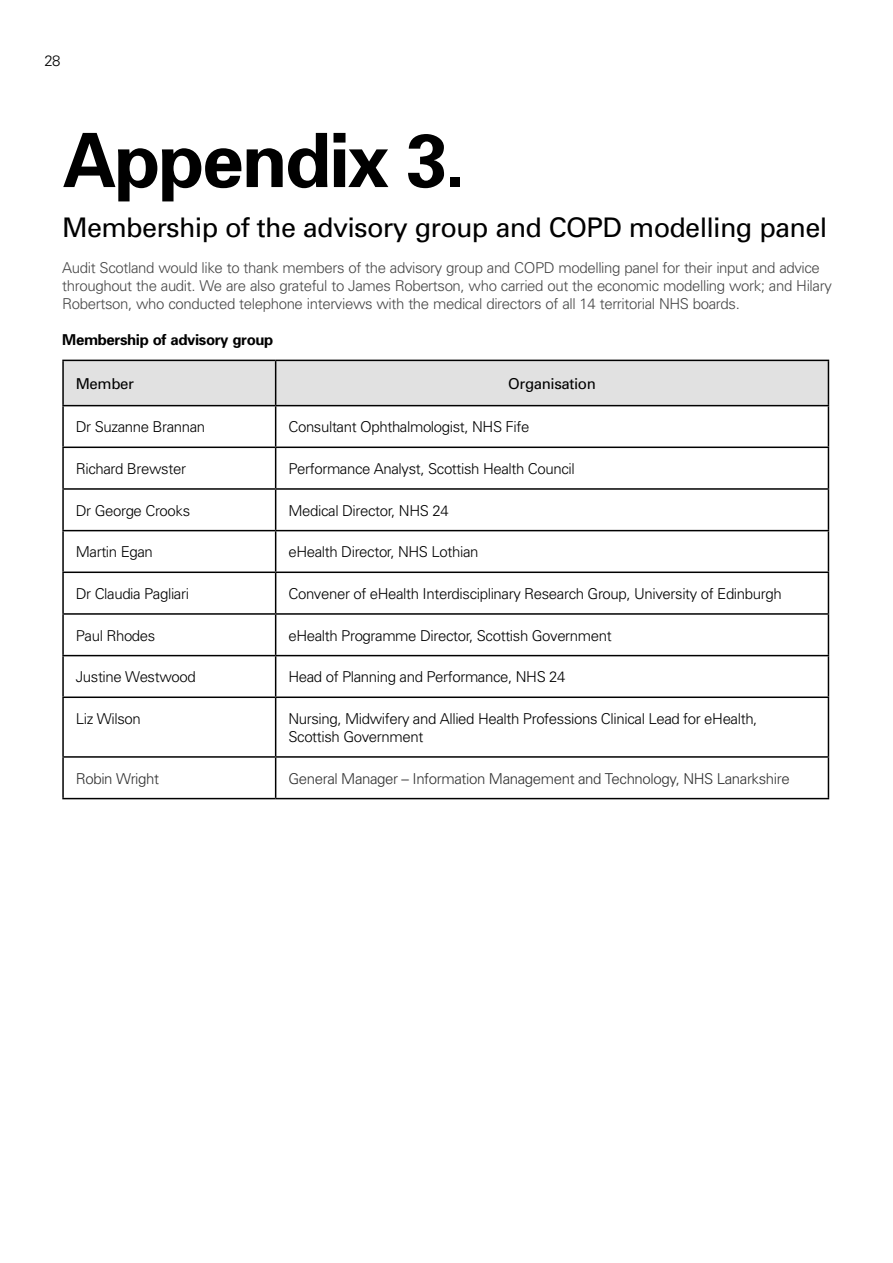
<style>
.page{position:relative;width:893px;height:1263px;background:#fff}
.page>*{position:absolute;margin:0;border:0;box-sizing:border-box;transform-origin:0 0}
.Chapter_heading{font:700 75px "Univers";letter-spacing:-.025em;color:#000}
.Appendix_-_Subheadin{font:27px "Univers";letter-spacing:-.025em;color:#000}
.Table_paragraph_-_10{font:300 15px/18px "Univers";letter-spacing:-.025em;color:#000}
.Paragraph{font:300 15px/18px "Univers";letter-spacing:-.025em;color:#474747}
.Table_paragraph_-_10-2{font:300 15px "Univers";letter-spacing:-.025em;color:#313131}
.Heading_3{font:700 15px "Univers";letter-spacing:-.025em;color:#000}
.Table_Heading_-_10pt{font:15px "Univers";letter-spacing:-.025em;color:#000}
</style>
<div class="page">
<div style="left:64px;top:361px;width:764px;height:44px;background:#e1e1e1"></div>
<svg style="left:64px;top:406px;width:764px;height:392px"></svg>
<hr style="left:62px;top:406px;width:2px;height:40px;background:#000">
<hr style="left:275px;top:406px;width:1px;height:40px;background:#000">
<hr style="left:828px;top:406px;width:1px;height:40px;background:#000">
<hr style="left:62px;top:446px;width:214px;height:2px;background:#000">
<hr style="left:62px;top:448px;width:2px;height:40px;background:#000">
<hr style="left:276px;top:446px;width:553px;height:2px;background:#000">
<hr style="left:275px;top:448px;width:1px;height:40px;background:#000">
<hr style="left:828px;top:448px;width:1px;height:40px;background:#000">
<hr style="left:62px;top:488px;width:214px;height:2px;background:#000">
<hr style="left:62px;top:490px;width:2px;height:40px;background:#000">
<hr style="left:276px;top:488px;width:553px;height:2px;background:#000">
<hr style="left:275px;top:490px;width:1px;height:40px;background:#000">
<hr style="left:828px;top:490px;width:1px;height:40px;background:#000">
<hr style="left:62px;top:530px;width:214px;height:1px;background:#000">
<hr style="left:62px;top:531px;width:2px;height:40px;background:#000">
<hr style="left:276px;top:530px;width:553px;height:1px;background:#000">
<hr style="left:275px;top:531px;width:1px;height:40px;background:#000">
<hr style="left:828px;top:531px;width:1px;height:40px;background:#000">
<hr style="left:62px;top:571px;width:214px;height:2px;background:#000">
<hr style="left:62px;top:573px;width:2px;height:40px;background:#000">
<hr style="left:276px;top:571px;width:553px;height:2px;background:#000">
<hr style="left:275px;top:573px;width:1px;height:40px;background:#000">
<hr style="left:828px;top:573px;width:1px;height:40px;background:#000">
<hr style="left:62px;top:613px;width:214px;height:2px;background:#000">
<hr style="left:62px;top:615px;width:2px;height:40px;background:#000">
<hr style="left:276px;top:613px;width:553px;height:2px;background:#000">
<hr style="left:275px;top:615px;width:1px;height:40px;background:#000">
<hr style="left:828px;top:615px;width:1px;height:40px;background:#000">
<hr style="left:62px;top:655px;width:214px;height:1px;background:#000">
<hr style="left:62px;top:656px;width:2px;height:40px;background:#000">
<hr style="left:276px;top:655px;width:553px;height:1px;background:#000">
<hr style="left:275px;top:656px;width:1px;height:40px;background:#000">
<hr style="left:828px;top:656px;width:1px;height:40px;background:#000">
<hr style="left:62px;top:696px;width:214px;height:2px;background:#000">
<hr style="left:62px;top:698px;width:2px;height:58px;background:#000">
<hr style="left:276px;top:696px;width:553px;height:2px;background:#000">
<hr style="left:275px;top:698px;width:1px;height:58px;background:#000">
<hr style="left:828px;top:698px;width:1px;height:58px;background:#000">
<hr style="left:62px;top:756px;width:214px;height:2px;background:#000">
<hr style="left:62px;top:758px;width:2px;height:40px;background:#000">
<hr style="left:276px;top:756px;width:553px;height:2px;background:#000">
<hr style="left:275px;top:758px;width:1px;height:40px;background:#000">
<hr style="left:828px;top:758px;width:1px;height:40px;background:#000">
<hr style="left:62px;top:798px;width:214px;height:1px;background:#000">
<hr style="left:276px;top:798px;width:553px;height:1px;background:#000">
<hr style="left:62px;top:360px;width:214px;height:1px;background:#000">
<hr style="left:62px;top:361px;width:2px;height:44px;background:#000">
<hr style="left:62px;top:405px;width:214px;height:1px;background:#000">
<hr style="left:276px;top:360px;width:553px;height:1px;background:#000">
<hr style="left:275px;top:361px;width:1px;height:44px;background:#000">
<hr style="left:828px;top:361px;width:1px;height:44px;background:#000">
<hr style="left:276px;top:405px;width:553px;height:1px;background:#000">
<p class="Table_paragraph_-_10" style="left:45px;top:52px;width:17px">28</p>
<p class="Chapter_heading" style="left:62px;top:115px;width:405px">Appendix 3.</p>
<p class="Appendix_-_Subheadin" style="left:62px;top:212px;width:766px">Membership of the advisory group and COPD modelling panel</p>
<p class="Paragraph" style="left:62px;top:259px;width:771px">Audit Scotland would like to thank members of the advisory group and COPD modelling panel for their input and advice throughout the audit. We are also grateful to James Robertson, who carried out the economic modelling work; and Hilary<br>Robertson, who conducted telephone interviews with the medical directors of all 14 territorial NHS boards.</p>
<p class="Heading_3" style="left:62px;top:331px;width:213px">Membership of advisory group</p>
<p class="Table_Heading_-_10pt" style="left:76px;top:375px;width:60px">Member</p>
<p class="Table_Heading_-_10pt" style="left:508px;top:375px;width:89px">Organisation</p>
<p class="Table_paragraph_-_10" style="left:76px;top:418px;width:131px">Dr Suzanne Brannan</p>
<p class="Table_paragraph_-_10" style="left:288px;top:418px;width:243px">Consultant Ophthalmologist, NHS Fife</p>
<p class="Table_paragraph_-_10" style="left:76px;top:460px;width:112px">Richard Brewster</p>
<p class="Table_paragraph_-_10" style="left:288px;top:460px;width:288px">Performance Analyst, Scottish Health Council</p>
<p class="Table_paragraph_-_10" style="left:76px;top:501px;width:116px">Dr George Crooks</p>
<p class="Table_paragraph_-_10" style="left:288px;top:501px;width:162px">Medical Director, NHS 24</p>
<p class="Table_paragraph_-_10" style="left:76px;top:543px;width:79px">Martin Egan</p>
<p class="Table_paragraph_-_10" style="left:288px;top:543px;width:192px">eHealth Director, NHS Lothian</p>
<p class="Table_paragraph_-_10" style="left:76px;top:585px;width:115px">Dr Claudia Pagliari</p>
<p class="Table_paragraph_-_10" style="left:288px;top:585px;width:495px">Convener of eHealth Interdisciplinary Research Group, University of Edinburgh</p>
<p class="Table_paragraph_-_10" style="left:76px;top:626px;width:81px">Paul Rhodes</p>
<p class="Table_paragraph_-_10" style="left:288px;top:626px;width:325px">eHealth Programme Director, Scottish Government</p>
<p class="Table_paragraph_-_10" style="left:76px;top:668px;width:121px">Justine Westwood</p>
<p class="Table_paragraph_-_10" style="left:288px;top:668px;width:279px">Head of Planning and Performance, NHS 24</p>
<p class="Table_paragraph_-_10" style="left:76px;top:710px;width:66px">Liz Wilson</p>
<p class="Table_paragraph_-_10" style="left:288px;top:710px;width:471px">Nursing, Midwifery and Allied Health Professions Clinical Lead for eHealth,<br>Scottish Government</p>
<p class="Table_paragraph_-_10-2" style="left:76px;top:769px;width:85px">Robin Wright</p>
<p class="Table_paragraph_-_10-2" style="left:288px;top:769px;width:503px">General Manager – Information Management and Technology, NHS Lanarkshire</p>
</div>
